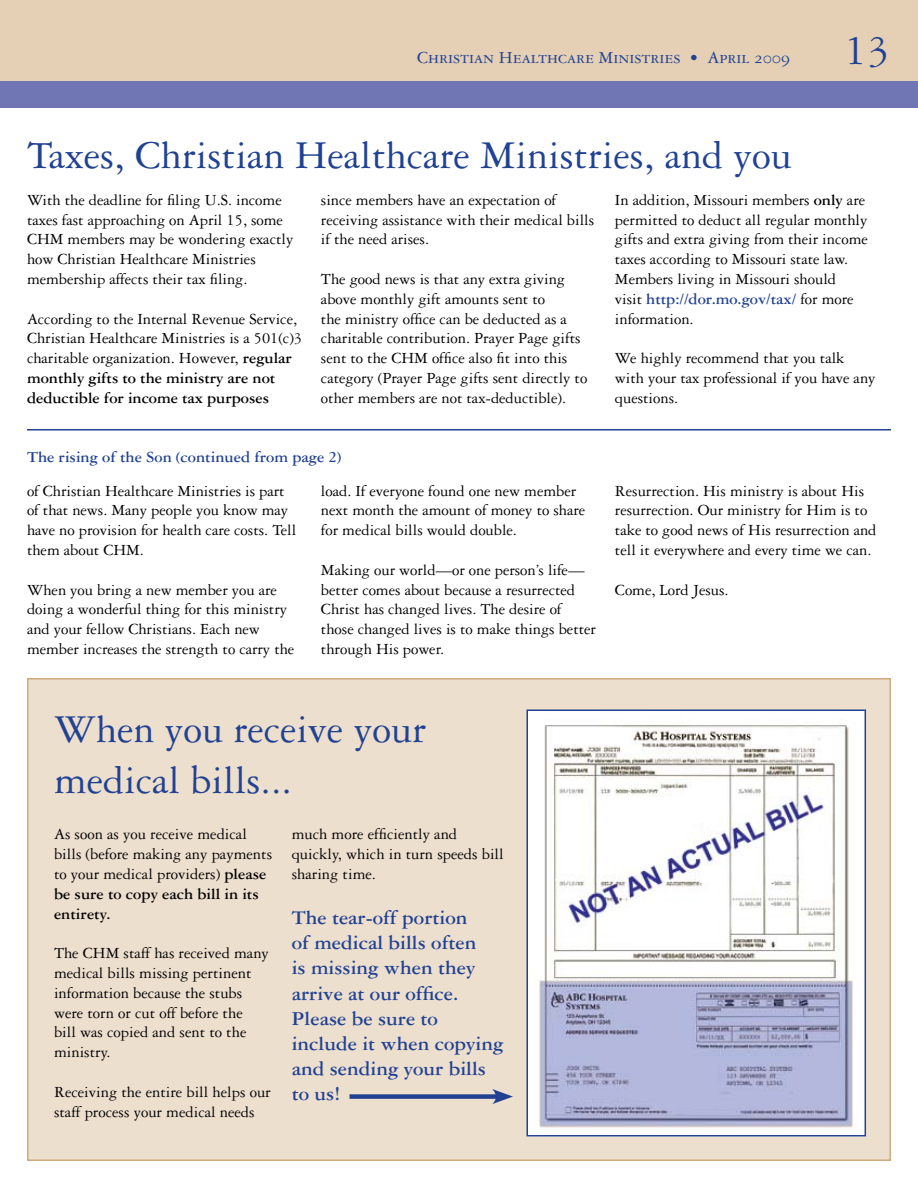
<style>
.page{position:relative;width:918px;height:1188px;background:#fff}
.page>*{position:absolute;margin:0;border:0;box-sizing:border-box;transform-origin:0 0}
.t1{font:45px "Garamond Three";color:#214292}
.t2{font:42px/50.4px "Garamond Three";color:#214292}
.t3{font:700 21px/25.2px "Garamond Three";color:#214292}
.t4{font:18px "Garamond Three SC";color:#214292}
.t5{font:16.5px/19.8px "Garamond Three";letter-spacing:-.005em;color:#000}
.t6{font:700 16.5px "Garamond Three";color:#214292}
.s1{font-weight:700}
.s2{font-weight:700;color:#214292}
</style>
<div class="page">
<div style="left:0;top:0;width:918px;height:81px;background:#e5d0b5"></div>
<div style="left:0;top:81px;width:918px;height:27px;background:#6f76b3"></div>
<hr style="left:27px;top:429px;width:864px;height:1px;background:#214292">
<div style="left:27px;top:678px;width:864px;height:483px;background:#eddfce;border:2px solid #d0ab7b"></div>
<img style="left:529px;top:713px;width:334px;height:421px">
<div style="left:526px;top:710px;width:340px;height:427px;border:2px solid #214292"></div>
<div style="left:350px;top:1094px;width:150px;height:5px;background:#214292"></div>
<svg style="left:492px;top:1089px;width:21px;height:15px"></svg>
<p class="t4" style="left:417px;top:48px;width:374px">Christian Healthcare Ministries • April 2009</p>
<h1 class="t1" style="left:845px;top:26px;width:46px">13</h1>
<h2 class="t2" style="left:27px;top:129px;width:766px">Taxes, Christian Healthcare Ministries, and you</h2>
<p class="t5" style="left:27px;top:190px;width:268px">With the deadline for filing U.S. income taxes fast approaching on April 15, some CHM members may be wondering exactly how Christian Healthcare Ministries membership affects their tax filing.</p>
<p class="t5" style="left:27px;top:309px;width:277px">According to the Internal Revenue Service, Christian Healthcare Ministries is a 501(c)3 charitable organization. However, <span class="s1">regular monthly gifts to the ministry are not deductible for income tax purposes</span></p>
<p class="t5" style="left:321px;top:190px;width:275px">since members have an expectation of receiving assistance with their medical bills if the need arises.</p>
<p class="t5" style="left:321px;top:269px;width:268px">The good news is that any extra giving above monthly gift amounts sent to<br>the ministry office can be deducted as a charitable contribution. Prayer Page gifts sent to the CHM office also fit into this category (Prayer Page gifts sent directly to other members are not tax-deductible).</p>
<p class="t5" style="left:615px;top:190px;width:254px">In addition, Missouri members <span class="s1">only</span> are permitted to deduct all regular monthly gifts and extra giving from their income taxes according to Missouri state law.<br>Members living in Missouri should<br>visit <span class="s2">http://dor.mo.gov/tax/</span> for more information.</p>
<p class="t5" style="left:615px;top:348px;width:262px">We highly recommend that you talk with your tax professional if you have any questions.</p>
<p class="t6" style="left:27px;top:448px;width:316px">The rising of the Son (continued from page 2)</p>
<p class="t5" style="left:27px;top:481px;width:271px">of Christian Healthcare Ministries is part of that news. Many people you know may have no provision for health care costs. Tell them about CHM.</p>
<p class="t5" style="left:27px;top:580px;width:269px">When you bring a new member you are doing a wonderful thing for this ministry and your fellow Christians. Each new member increases the strength to carry the</p>
<p class="t5" style="left:321px;top:481px;width:266px">load. If everyone found one new member next month the amount of money to share for medical bills would double.</p>
<p class="t5" style="left:321px;top:560px;width:277px">Making our world—or one person’s life— better comes about because a resurrected Christ has changed lives. The desire of those changed lives is to make things better through His power.</p>
<p class="t5" style="left:615px;top:481px;width:263px">Resurrection. His ministry is about His resurrection. Our ministry for Him is to take to good news of His resurrection and tell it everywhere and every time we can.</p>
<p class="t5" style="left:615px;top:580px;width:115px">Come, Lord Jesus.</p>
<h2 class="t2" style="left:54px;top:704px;width:374px">When you receive your medical bills...</h2>
<p class="t5" style="left:54px;top:824px;width:220px">As soon as you receive medical bills (before making any payments to your medical providers) <span class="s1">please be sure to copy each bill in its entirety.</span></p>
<p class="t5" style="left:54px;top:943px;width:216px">The CHM staff has received many medical bills missing pertinent information because the stubs were torn or cut off before the<br>bill was copied and sent to the ministry.</p>
<p class="t5" style="left:54px;top:1082px;width:218px">Receiving the entire bill helps our staff process your medical needs</p>
<p class="t5" style="left:292px;top:824px;width:214px">much more efficiently and quickly, which in turn speeds bill sharing time.</p>
<p class="t3" style="left:292px;top:905px;width:213px">The tear-off portion<br>of medical bills often<br>is missing when they arrive at our office.<br>Please be sure to include it when copying and sending your bills to us!</p>
</div>
